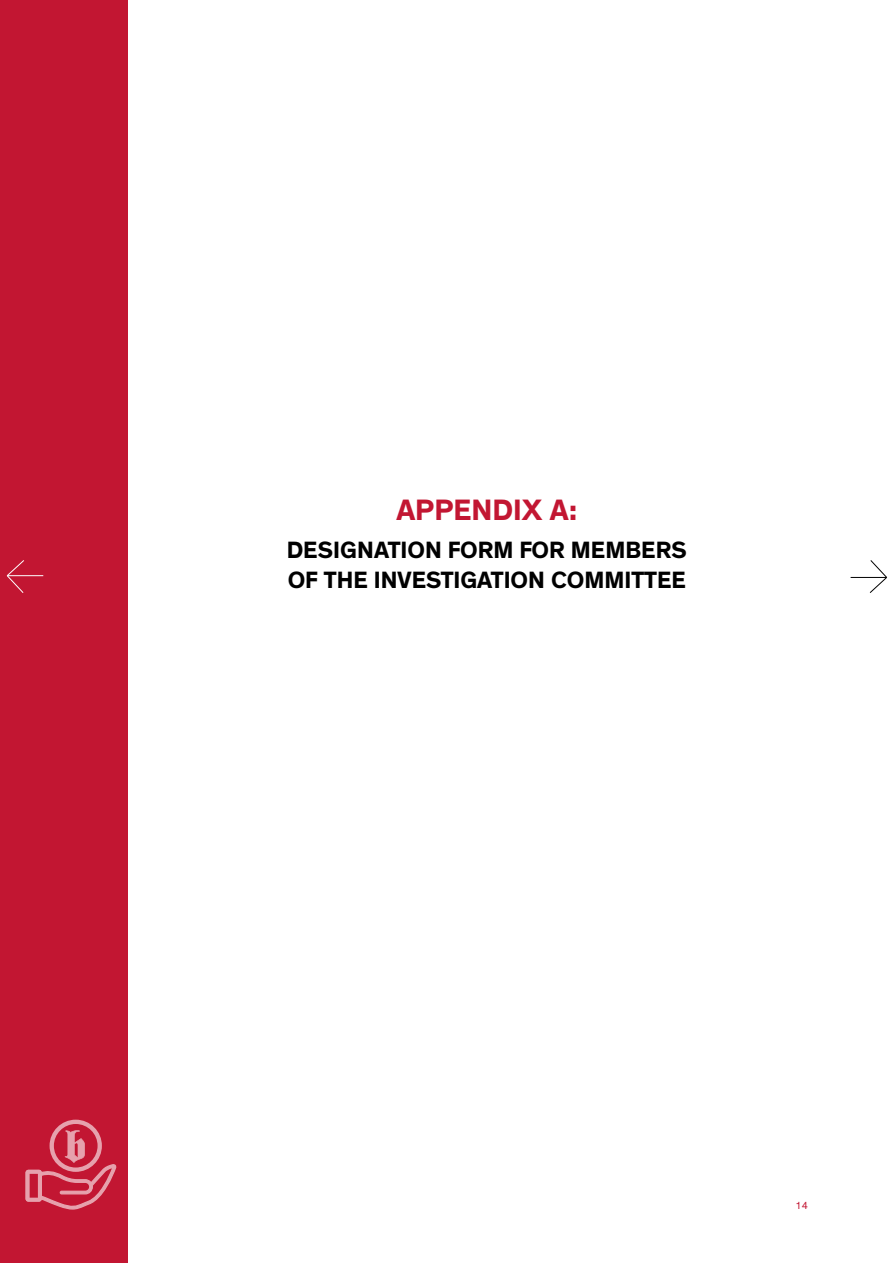
<style>
.page{position:relative;width:893px;height:1263px;background:#fff}
.page>*{position:absolute;margin:0;border:0;box-sizing:border-box;transform-origin:0 0}
.t1{font:700 30px "Theinhardt";color:#c21632}
.t2{font:700 24px/30px "Theinhardt";color:#000}
.t3{font:10.5px "Theinhardt";color:#c21632}
</style>
<div class="page">
<div style="left:0;top:0;width:128px;height:1263px;background:#c21632"></div>
<hr style="left:851px;top:577px;width:35px;height:1px;background:#000">
<svg style="left:869px;top:560px;width:18px;height:33px"></svg>
<hr style="left:7px;top:575px;width:36px;height:1px;background:#fff">
<svg style="left:6px;top:560px;width:19px;height:33px"></svg>
<svg style="left:26px;top:1120px;width:91px;height:89px"></svg>
<p class="t1" style="left:396px;top:491px;width:182px">APPENDIX A:</p>
<p class="t2" style="left:287px;top:536px;width:402px">DESIGNATION FORM FOR MEMBERS<br>OF THE INVESTIGATION COMMITTEE</p>
<p class="t3" style="left:795px;top:1200px;width:14px">14</p>
</div>
